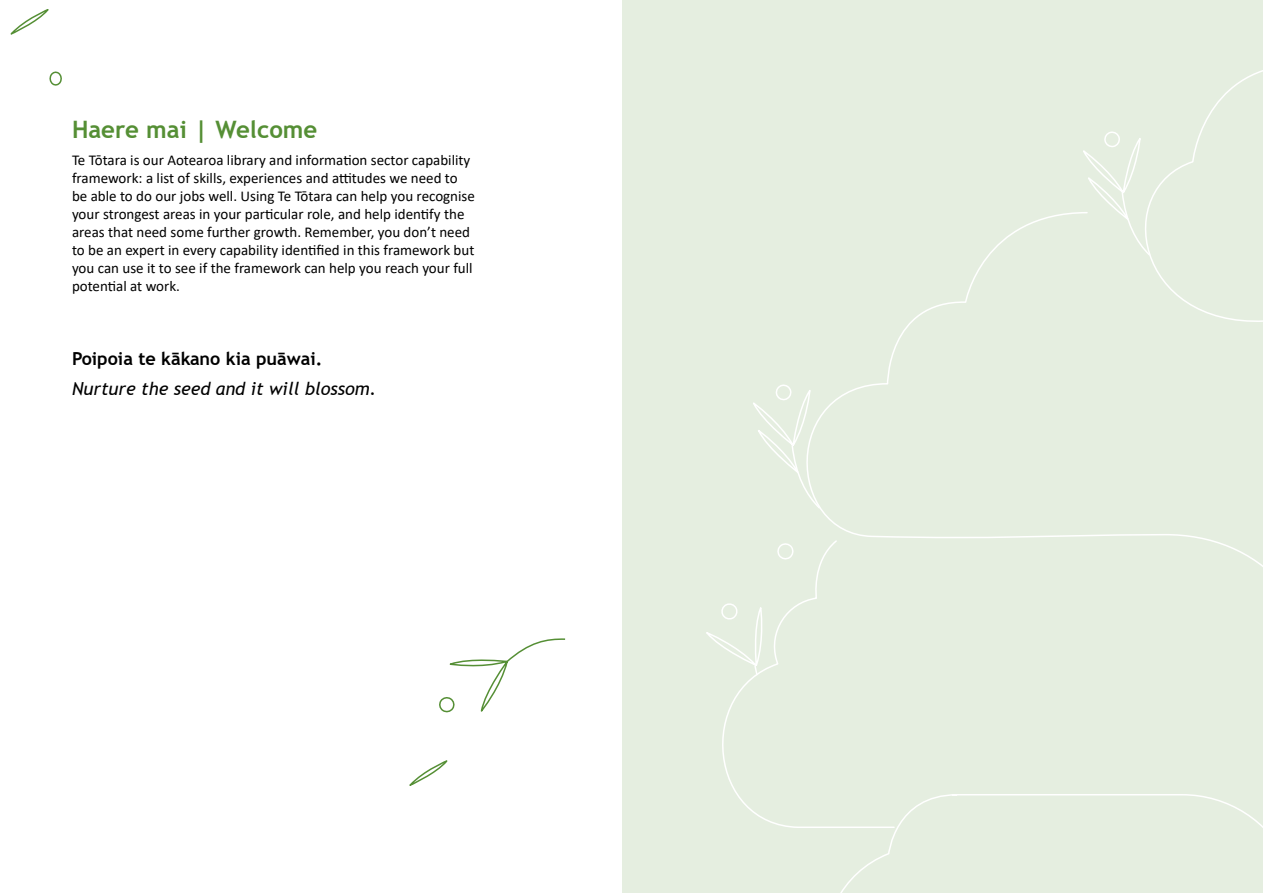
<style>
.page{position:relative;width:1263px;height:893px;background:#fff}
.page>*{position:absolute;margin:0;border:0;box-sizing:border-box;transform-origin:0 0}
.t1{font:700 24px "Trebuchet MS";color:#558f35}
.t2{font:italic 18px "Trebuchet MS";color:#000}
.t3{font:700 18px "Trebuchet MS";color:#000}
.t4{font:15px/18px "Calibri";color:#000}
</style>
<div class="page">
<svg style="left:409px;top:638px;width:157px;height:148px"></svg>
<svg style="left:10px;top:9px;width:52px;height:77px"></svg>
<div style="left:622px;top:2px;width:641px;height:891px;background:#e5eee0"></div>
<h1 class="t1" style="left:72px;top:114px;width:247px">Haere mai | Welcome</h1>
<p class="t4" style="left:72px;top:150px;width:404px">Te Tōtara is our Aotearoa library and information sector capability framework: a list of skills, experiences and attitudes we need to be able to do our jobs well. Using Te Tōtara can help you recognise your strongest areas in your particular role, and help identify the areas that need some further growth. Remember, you don’t need to be an expert in every capability identified in this framework but you can use it to see if the framework can help you reach your full potential at work.</p>
<p class="t3" style="left:72px;top:347px;width:252px">Poipoia te kākano kia puāwai.</p>
<p class="t2" style="left:72px;top:378px;width:306px">Nurture the seed and it will blossom.</p>
</div>
